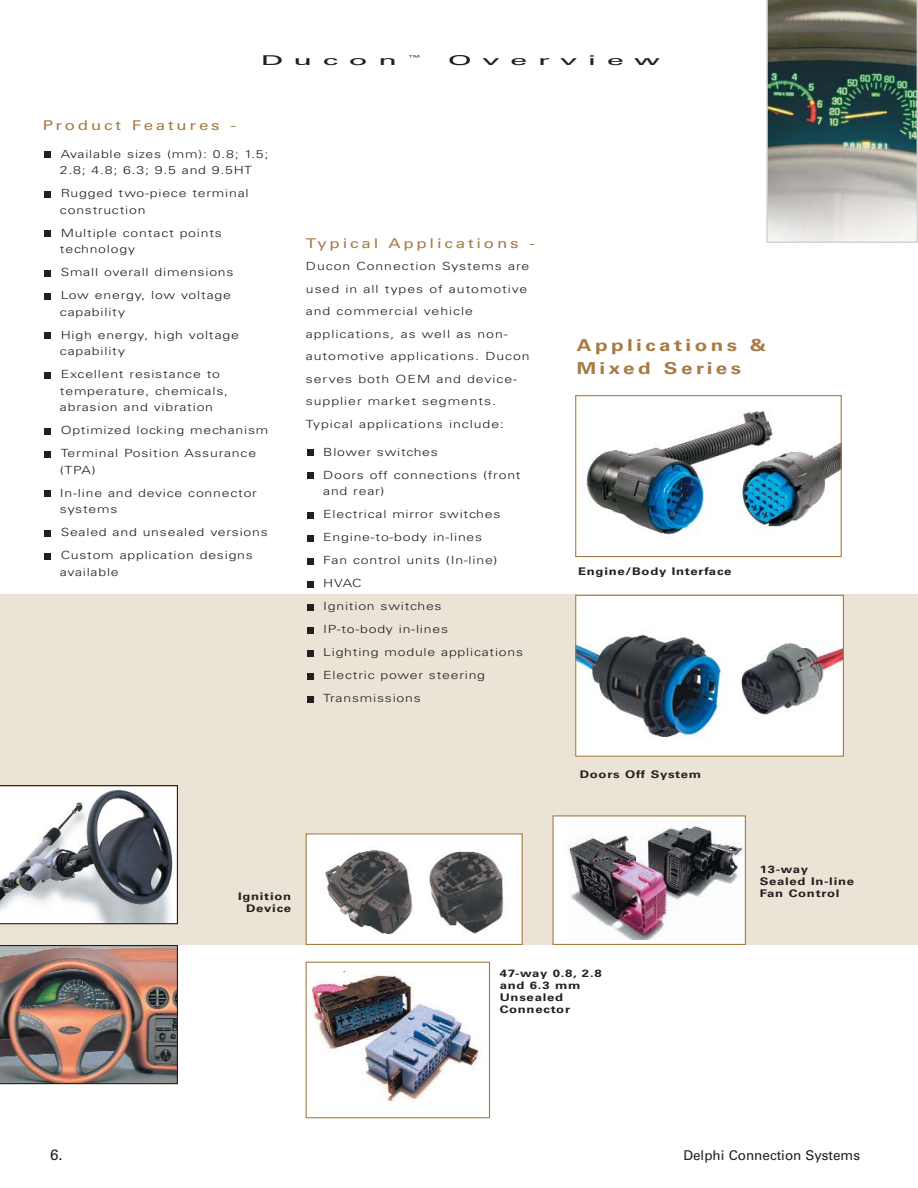
<style>
.page{position:relative;width:918px;height:1188px;background:#fff}
.page>*{position:absolute;margin:0;border:0;box-sizing:border-box;transform-origin:0 0}
.t1{font:700 16.5px/22.5px "Univers";letter-spacing:.165em;color:#a67c44;scale:1.25 1}
.t2{font:15px "Univers";color:#231f20}
.t3{font:13.5px "Univers";letter-spacing:.165em;color:#a67c44;scale:1.25 1}
.t4{font:13.5px "Univers";color:#231f20}
.t5{font:13.5px "Univers";letter-spacing:.335em;color:#231f20;scale:2.3 1}
.t6{font:13.5px "Univers";color:#231f20;scale:2.3 1}
.t7{font:300 11.25px/23px "Univers";letter-spacing:.055em;color:#231f20;scale:1.25 1}
.t8{font:700 10.5px/12px "Univers";letter-spacing:.055em;color:#231f20;scale:1.25 1}
</style>
<div class="page">
<div style="left:0;top:594px;width:918px;height:351px;background:#ece3d7"></div>
<img style="left:766px;top:0;width:152px;height:243px">
<div style="left:576px;top:595px;width:267px;height:161px;background:#fff"></div>
<img style="left:577px;top:634px;width:265px;height:104px">
<div style="left:575px;top:595px;width:269px;height:162px;border:1px solid #a67c44"></div>
<div style="left:553px;top:816px;width:192px;height:128px;background:#fff"></div>
<img style="left:568px;top:822px;width:176px;height:117px">
<div style="left:552px;top:815px;width:194px;height:130px;border:1px solid #a67c44"></div>
<div style="left:306px;top:834px;width:216px;height:110px;background:#fff"></div>
<img style="left:325px;top:850px;width:181px;height:84px">
<div style="left:306px;top:833px;width:217px;height:112px;border:1px solid #a67c44"></div>
<img style="left:586px;top:411px;width:254px;height:124px">
<div style="left:575px;top:395px;width:267px;height:162px;border:1px solid #a67c44"></div>
<svg style="left:307px;top:696px;width:6px;height:6px"></svg>
<svg style="left:307px;top:673px;width:6px;height:6px"></svg>
<svg style="left:307px;top:650px;width:6px;height:6px"></svg>
<svg style="left:307px;top:627px;width:6px;height:6px"></svg>
<svg style="left:307px;top:604px;width:6px;height:6px"></svg>
<svg style="left:307px;top:581px;width:6px;height:6px"></svg>
<svg style="left:307px;top:558px;width:6px;height:6px"></svg>
<svg style="left:307px;top:535px;width:6px;height:6px"></svg>
<svg style="left:307px;top:512px;width:6px;height:6px"></svg>
<svg style="left:307px;top:473px;width:6px;height:6px"></svg>
<svg style="left:307px;top:450px;width:6px;height:6px"></svg>
<svg style="left:44px;top:553px;width:6px;height:6px"></svg>
<svg style="left:44px;top:530px;width:6px;height:6px"></svg>
<svg style="left:44px;top:491px;width:6px;height:6px"></svg>
<svg style="left:44px;top:451px;width:6px;height:6px"></svg>
<svg style="left:44px;top:428px;width:6px;height:6px"></svg>
<svg style="left:44px;top:372px;width:6px;height:6px"></svg>
<svg style="left:44px;top:333px;width:6px;height:6px"></svg>
<svg style="left:44px;top:293px;width:6px;height:6px"></svg>
<svg style="left:44px;top:270px;width:6px;height:6px"></svg>
<svg style="left:44px;top:231px;width:6px;height:6px"></svg>
<svg style="left:44px;top:191px;width:6px;height:6px"></svg>
<svg style="left:44px;top:152px;width:6px;height:6px"></svg>
<img style="left:311px;top:974px;width:169px;height:128px">
<div style="left:306px;top:962px;width:184px;height:156px;border:1px solid #a67c44"></div>
<img style="left:0;top:945px;width:178px;height:139px">
<svg style="left:0;top:785px;width:178px;height:139px;background:#afb2b5"></svg>
<p class="t6" style="left:261px;top:55px;width:72px">Ducon <sup>™</sup></p>
<p class="t5" style="left:448px;top:55px;width:94px">Overview</p>
<p class="t3" style="left:43px;top:120px;width:156px">Product Features -</p>
<p class="t7" style="left:60px;top:147px;width:168px;line-height:16.5px">Available sizes (mm): 0.8; 1.5;<br>2.8; 4.8; 6.3; 9.5 and 9.5HT</p>
<p class="t7" style="left:60px;top:186px;width:153px;line-height:16.5px">Rugged two-piece terminal construction</p>
<p class="t7" style="left:60px;top:226px;width:131px;line-height:16.5px">Multiple contact points technology</p>
<p class="t7" style="left:61px;top:262px;width:140px">Small overall dimensions<br>Low energy, low voltage</p>
<p class="t7" style="left:60px;top:301px;width:145px">capability<br>High energy, high voltage</p>
<p class="t7" style="left:60px;top:341px;width:130px">capability<br>Excellent resistance to</p>
<p class="t7" style="left:60px;top:384px;width:136px;line-height:16.5px">temperature, chemicals, abrasion and vibration</p>
<p class="t7" style="left:61px;top:420px;width:168px">Optimized locking mechanism<br>Terminal Position Assurance</p>
<p class="t7" style="left:60px;top:459px;width:159px">(TPA)<br>In-line and device connector</p>
<p class="t7" style="left:60px;top:499px;width:168px">systems<br>Sealed and unsealed versions<br>Custom application designs</p>
<p class="t7" style="left:60px;top:561px;width:49px">available</p>
<p class="t8" style="left:578px;top:567px;width:124px">Engine/Body Interface</p>
<p class="t3" style="left:306px;top:238px;width:185px">Typical Applications -</p>
<p class="t7" style="left:306px;top:256px;width:181px;line-height:22.5px">Ducon Connection Systems are used in all types of automotive and commercial vehicle applications, as well as non&shy;automotive applications. Ducon serves both OEM and device&shy;supplier market segments.<br>Typical applications include:</p>
<p class="t7" style="left:323px;top:441px;width:159px">Blower switches<br>Doors off connections (front</p>
<p class="t7" style="left:323px;top:481px;width:162px">and rear)<br>Electrical mirror switches<br>Engine-to-body in-lines<br>Fan control units (In-line)<br>HVAC<br>Ignition switches<br>IP-to-body in-lines<br>Lighting module applications<br>Electric power steering<br>Transmissions</p>
<h1 class="t1" style="left:577px;top:335px;width:153px">Applications &amp;<br>Mixed Series</h1>
<p class="t8" style="left:238px;top:892px;width:44px;text-align:right">Ignition<br>Device</p>
<p class="t8" style="left:580px;top:769px;width:99px">Doors Off System</p>
<p class="t8" style="left:500px;top:968px;width:83px">47-way 0.8, 2.8 and 6.3 mm<br>Unsealed<br>Connector</p>
<p class="t8" style="left:760px;top:864px;width:77px">13-way<br>Sealed In-line<br>Fan Control</p>
<h2 class="t2" style="left:50px;top:1149px;width:14px">6.</h2>
<p class="t4" style="left:683px;top:1150px;width:178px">Delphi Connection Systems</p>
</div>
